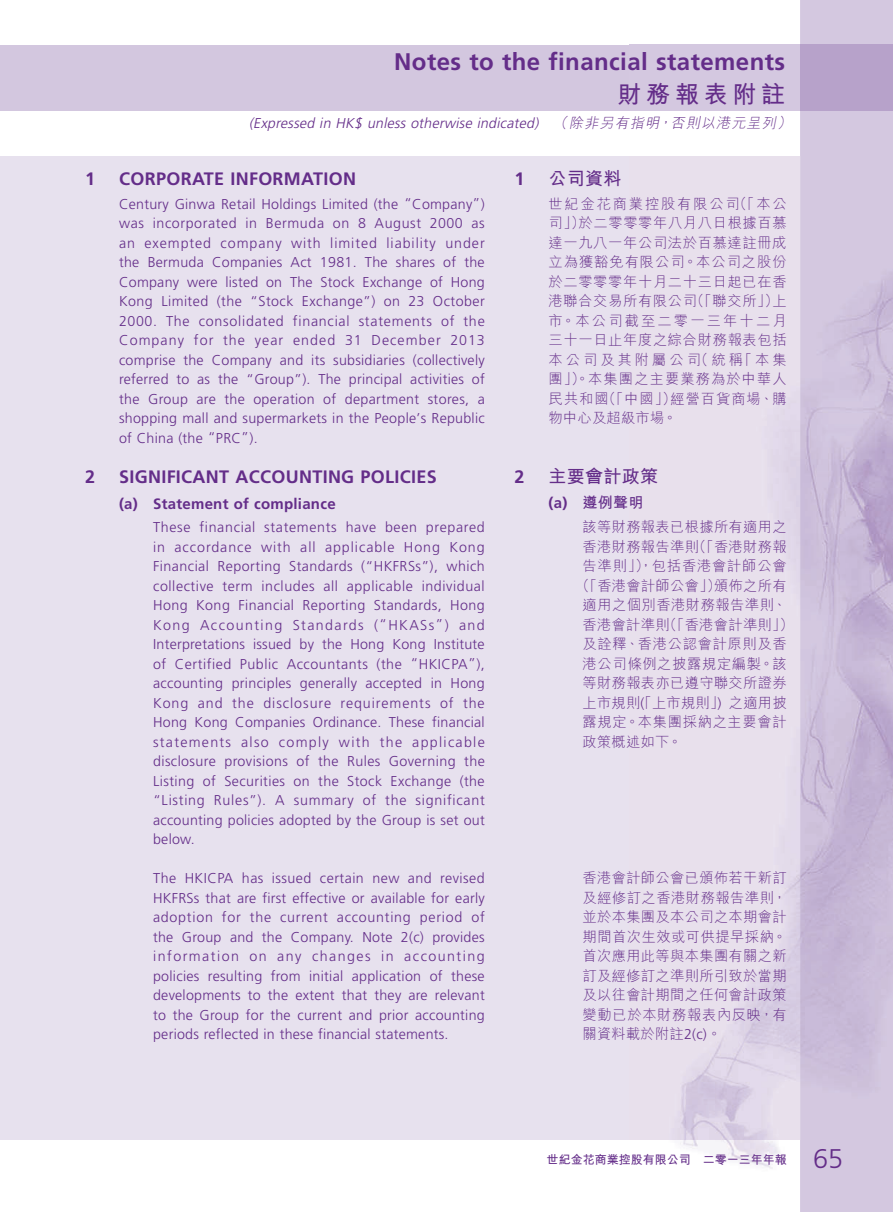
<style>
.page{position:relative;width:893px;height:1212px;background:#fff}
.page>*{position:absolute;margin:0;border:0;box-sizing:border-box;transform-origin:0 0}
.t1{font:300 27px "Frutiger LT Std";color:#642d89}
.t2{font:700 24px "Frutiger LT Std";letter-spacing:.02em;color:#642d89}
.t3{font:24px "M Hei HK Bold E Ten B5 H";letter-spacing:.2em;color:#642d89}
.t4{font:700 18px "Frutiger LT Std";letter-spacing:.02em;color:#642d89}
.t5{font:18px "M Hei HK Bold E Ten B5 H";letter-spacing:.015em;color:#642d89}
.t6{font:700 15px "Frutiger LT Std";letter-spacing:.02em;color:#642d89}
.t7{font:15px "M Hei HK Bold E Ten B5 H";color:#642d89}
.t8{font:300 14.25px/19.5px "Frutiger LT Std";letter-spacing:.02em;color:#642d89;text-align:justify}
.t9{font:14.25px/19.5px "M Hei HK Light E Ten B5 H";letter-spacing:.025em;color:#642d89;text-align:justify}
.t10{font:italic 300 14.25px "Frutiger LT Std";color:#642d89}
.t11{font:14.25px "M Hei HK Light E Ten B5 H";letter-spacing:.05em;color:#642d89}
.t12{font:14.25px "M Hei HK Light E Ten B5 H";letter-spacing:.055em;color:#642d89}
.t13{font:12px "M Hei HK Bold E Ten B5 H";color:#642d89}
.s1{font-family:"M Hei HK Light E Ten B5 H";font-weight:400}
.s2{font-family:"Frutiger LT Std";font-weight:700}
.s3{font-family:"Frutiger LT Std";font-weight:300}
</style>
<div class="page">
<div style="left:0;top:156px;width:800px;height:984px;background:#e7e1ee"></div>
<div style="left:0;top:45px;width:630px;height:66px;background:#d3c7df"></div>
<img style="left:768px;top:1140px;width:12px;height:29px">
<img style="left:680px;top:1140px;width:88px;height:27px">
<img style="left:681px;top:426px;width:119px;height:714px">
<img style="left:800px;top:0;width:93px;height:1212px">
<img style="left:630px;top:45px;width:263px;height:66px">
<h2 class="t2" style="left:394px;top:47px;width:393px">Notes to the financial statements</h2>
<h2 class="t3" style="left:617px;top:85px;width:169px">財務報表附註</h2>
<p class="t10" style="left:249px;top:115px;width:546px">(Expressed in HK$ unless otherwise indicated) <span class="s1">（除非另有指明，否則以港元呈列）</span></p>
<p class="t4" style="left:85px;top:168px;width:12px">1</p>
<p class="t4" style="left:119px;top:168px;width:239px">CORPORATE INFORMATION</p>
<p class="t8" style="left:119px;top:196px;width:367px">Century Ginwa Retail Holdings Limited (the “Company”) was incorporated in Bermuda on 8 August 2000 as an exempted company with limited liability under the Bermuda Companies Act 1981. The shares of the Company were listed on The Stock Exchange of Hong Kong Limited (the “Stock Exchange”) on 23 October 2000. The consolidated financial statements of the Company for the year ended 31 December 2013 comprise the Company and its subsidiaries (collectively referred to as the “Group”). The principal activities of the Group are the operation of department stores, a shopping mall and supermarkets in the People’s Republic of China (the “PRC”).</p>
<p class="t4" style="left:85px;top:466px;width:12px">2</p>
<p class="t4" style="left:119px;top:466px;width:319px">SIGNIFICANT ACCOUNTING POLICIES</p>
<p class="t6" style="left:119px;top:494px;width:218px">(a) Statement of compliance</p>
<p class="t8" style="left:153px;top:519px;width:333px">These financial statements have been prepared in accordance with all applicable Hong Kong Financial Reporting Standards (“HKFRSs”), which collective term includes all applicable individual Hong Kong Financial Reporting Standards, Hong Kong Accounting Standards (“HKASs”) and Interpretations issued by the Hong Kong Institute of Certified Public Accountants (the “HKICPA”), accounting principles generally accepted in Hong Kong and the disclosure requirements of the Hong Kong Companies Ordinance. These financial statements also comply with the applicable disclosure provisions of the Rules Governing the Listing of Securities on the Stock Exchange (the “Listing Rules”). A summary of the significant accounting policies adopted by the Group is set out below.</p>
<p class="t8" style="left:153px;top:870px;width:333px">The HKICPA has issued certain new and revised HKFRSs that are first effective or available for early adoption for the current accounting period of the Group and the Company. Note 2(c) provides information on any changes in accounting policies resulting from initial application of these developments to the extent that they are relevant to the Group for the current and prior accounting periods reflected in these financial statements.</p>
<p class="t4" style="left:514px;top:168px;width:12px">1</p>
<p class="t5" style="left:549px;top:171px;width:74px">公司資料</p>
<p class="t9" style="left:549px;top:195px;width:240px">世紀金花商業控股有限公司（「本公司」）於二零零零年八月八日根據百慕達一九八一年公司法於百慕達註冊成立為獲豁免有限公司。本公司之股份於二零零零年十月二十三日起已在香港聯合交易所有限公司（「聯交所」）上市。本公司截至二零一三年十二月三十一日止年度之綜合財務報表包括本公司及其附屬公司（統稱「本集團」）。本集團之主要業務為於中華人民共和國（「中國」）經營百貨商場、購物中心及超級市場。</p>
<p class="t4" style="left:514px;top:466px;width:12px">2</p>
<p class="t5" style="left:549px;top:470px;width:111px">主要會計政策</p>
<p class="t7" style="left:549px;top:497px;width:96px"><span class="s2">(a)</span> 遵例聲明</p>
<p class="t9" style="left:583px;top:519px;width:206px">該等財務報表已根據所有適用之</p>
<p class="t9" style="left:583px;top:538px;width:206px">香港財務報告準則（「香港財務報</p>
<p class="t12" style="left:583px;top:560px;width:206px">告準則」），包括香港會計師公會</p>
<p class="t9" style="left:575px;top:577px;width:213px">（「香港會計師公會」）頒佈之所有</p>
<p class="t9" style="left:583px;top:597px;width:206px">適用之個別香港財務報告準則、</p>
<p class="t9" style="left:583px;top:616px;width:213px">香港會計準則（「香港會計準則」）</p>
<p class="t11" style="left:583px;top:638px;width:206px">及詮釋、香港公認會計原則及香</p>
<p class="t11" style="left:583px;top:658px;width:206px">港公司條例之披露規定編製。該</p>
<p class="t9" style="left:583px;top:675px;width:206px">等財務報表亦已遵守聯交所證券</p>
<p class="t9" style="left:583px;top:694px;width:143px">上市規則「上市規則」</p>
<p class="t9" style="left:583px;top:694px;width:206px;text-indent:135px"><span class="s3">)</span> 之適用披露規定。本集團採納之主要會計政策概述如下。</p>
<p class="t8" style="left:640px;top:694px;width:5px">(</p>
<p class="t9" style="left:583px;top:870px;width:206px">香港會計師公會已頒佈若干新訂及經修訂之香港財務報告準則，並於本集團及本公司之本期會計期間首次生效或可供提早採納。首次應用此等與本集團有關之新訂及經修訂之準則所引致於當期及以往會計期間之任何會計政策變動已於本財務報表內反映，有關資料載於附註<span class="s3">2(c)</span>。</p>
<p class="t13" style="left:547px;top:1154px;width:242px">世紀金花商業控股有限公司 二零一三年年報</p>
<h1 class="t1" style="left:813px;top:1143px;width:32px">65</h1>
</div>
